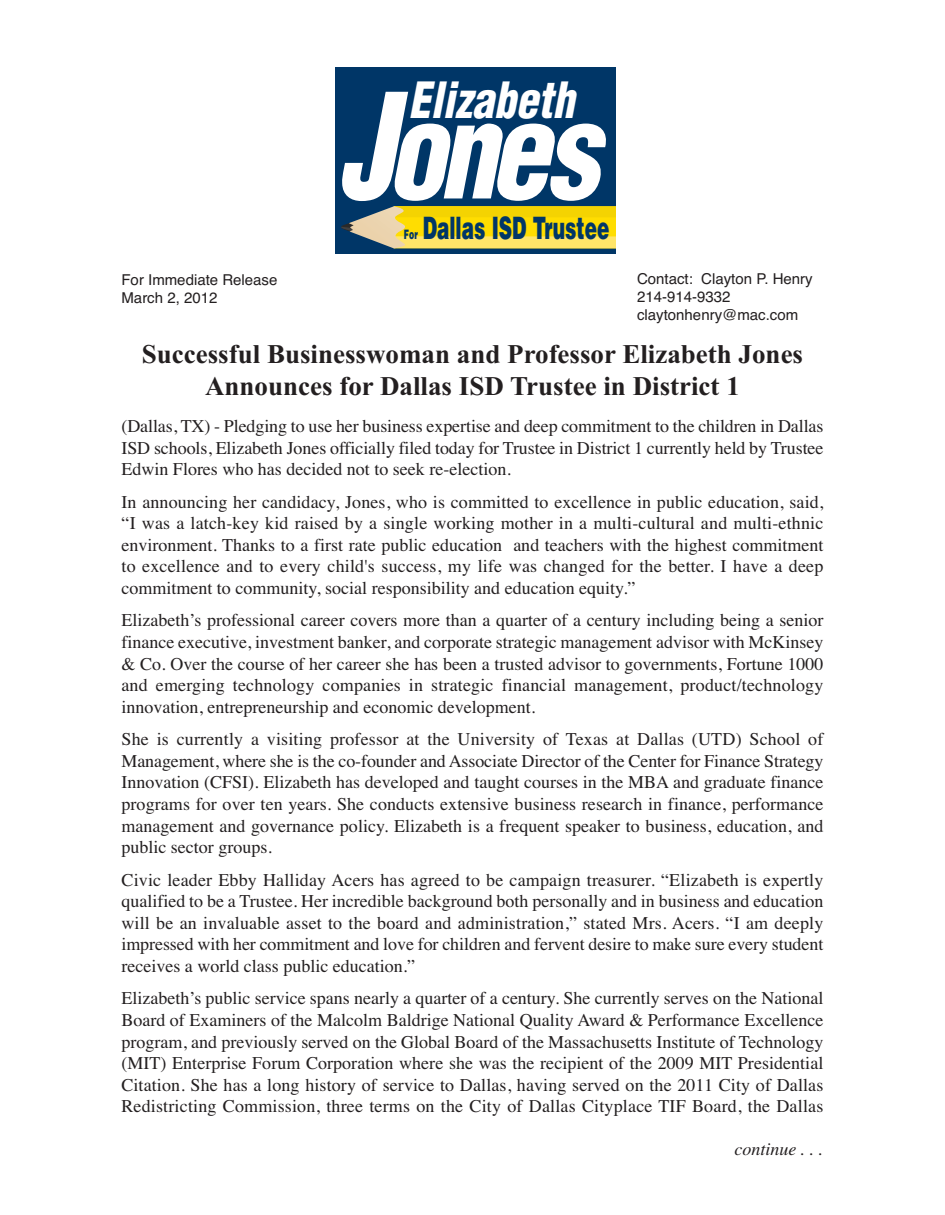
<style>
.page{position:relative;width:945px;height:1215px;background:#fff}
.page>*{position:absolute;margin:0;border:0;box-sizing:border-box;transform-origin:0 0}
.t1{font:italic 900 condensed 130.05px "Helvetica";color:#fff;scale:.9 1}
.t2{font:italic 900 condensed 48.75px "Helvetica";color:#fff;scale:.9 1}
.t3{font:900 30.9px "Helvetica";color:#003667;scale:.6 1}
.t4{font:700 27px/32.4px "Times New Roman";color:#231f20;text-align:center}
.t5{font:18px/21.6px "Times";color:#231f20;text-align:justify}
.t6{font:18px "Times Italic Os F";color:#231f20}
.t7{font:15px/18px "Helvetica";color:#231f20}
.t8{font:900 13.05px "Helvetica";color:#003667;scale:.6 1}
.s1{font-size:142.35px}
</style>
<div class="page">
<div style="left:335px;top:68px;width:280px;height:185px;background:#003667"></div>
<div style="left:394px;top:206px;width:221px;height:42px;background:#ffdd01"></div>
<div style="left:394px;top:206px;width:221px;height:11px;background:#f4d302"></div>
<div style="left:394px;top:236px;width:221px;height:12px;background:#ffe569"></div>
<svg style="left:341px;top:206px;width:65px;height:42px"></svg>
<h2 class="t2" style="left:408px;top:72px;width:186px">Elizabeth</h2>
<h1 class="t1" style="left:337px;top:78px;width:291px"><span class="s1">J</span>ones</h1>
<h3 class="t3" style="left:423px;top:216px;width:313px">Dallas ISD Trustee</h3>
<p class="t8" style="left:404px;top:229px;width:25px">For</p>
<p class="t7" style="left:122px;top:271px;width:157px">For Immediate Release<br>March 2, 2012</p>
<p class="t7" style="left:637px;top:270px;width:177px">Contact: Clayton P. Henry<br>214-914-9332 claytonhenry@mac.com</p>
<h3 class="t4" style="left:142px;top:337px;width:663px">Successful Businesswoman and Professor Elizabeth Jones<br>Announces for Dallas ISD Trustee in District 1</h3>
<p class="t5" style="left:121px;top:415px;width:704px">(Dallas, TX) - Pledging to use her business expertise and deep commitment to the children in Dallas ISD schools, Elizabeth Jones officially filed today for Trustee in District 1 currently held by Trustee Edwin Flores who has decided not to seek re-election.</p>
<p class="t5" style="left:121px;top:491px;width:704px">In announcing her candidacy, Jones, who is committed to excellence in public education, said, “I was a latch-key kid raised by a single working mother in a multi-cultural and multi-ethnic environment. Thanks to a first rate public education and teachers with the highest commitment to excellence and to every child's success, my life was changed for the better. I have a deep commitment to community, social responsibility and education equity.”</p>
<p class="t5" style="left:121px;top:609px;width:704px">Elizabeth’s professional career covers more than a quarter of a century including being a senior finance executive, investment banker, and corporate strategic management advisor with McKinsey &amp; Co. Over the course of her career she has been a trusted advisor to governments, Fortune 1000 and emerging technology companies in strategic financial management, product/technology innovation, entrepreneurship and economic development.</p>
<p class="t5" style="left:121px;top:728px;width:704px">She is currently a visiting professor at the University of Texas at Dallas (UTD) School of Management, where she is the co-founder and Associate Director of the Center for Finance Strategy Innovation (CFSI). Elizabeth has developed and taught courses in the MBA and graduate finance programs for over ten years. She conducts extensive business research in finance, performance management and governance policy. Elizabeth is a frequent speaker to business, education, and public sector groups.</p>
<p class="t5" style="left:121px;top:869px;width:704px">Civic leader Ebby Halliday Acers has agreed to be campaign treasurer. “Elizabeth is expertly qualified to be a Trustee. Her incredible background both personally and in business and education will be an invaluable asset to the board and administration,” stated Mrs. Acers. “I am deeply impressed with her commitment and love for children and fervent desire to make sure every student receives a world class public education.”</p>
<p class="t5" style="left:121px;top:987px;width:704px">Elizabeth’s public service spans nearly a quarter of a century. She currently serves on the National Board of Examiners of the Malcolm Baldrige National Quality Award &amp; Performance Excellence program, and previously served on the Global Board of the Massachusetts Institute of Technology (MIT) Enterprise Forum Corporation where she was the recipient of the 2009 MIT Presidential Citation. She has a long history of service to Dallas, having served on the 2011 City of Dallas Redistricting Commission, three terms on the City of Dallas Cityplace TIF Board, the Dallas</p>
<p class="t6" style="left:734px;top:1143px;width:90px">continue . . .</p>
</div>
